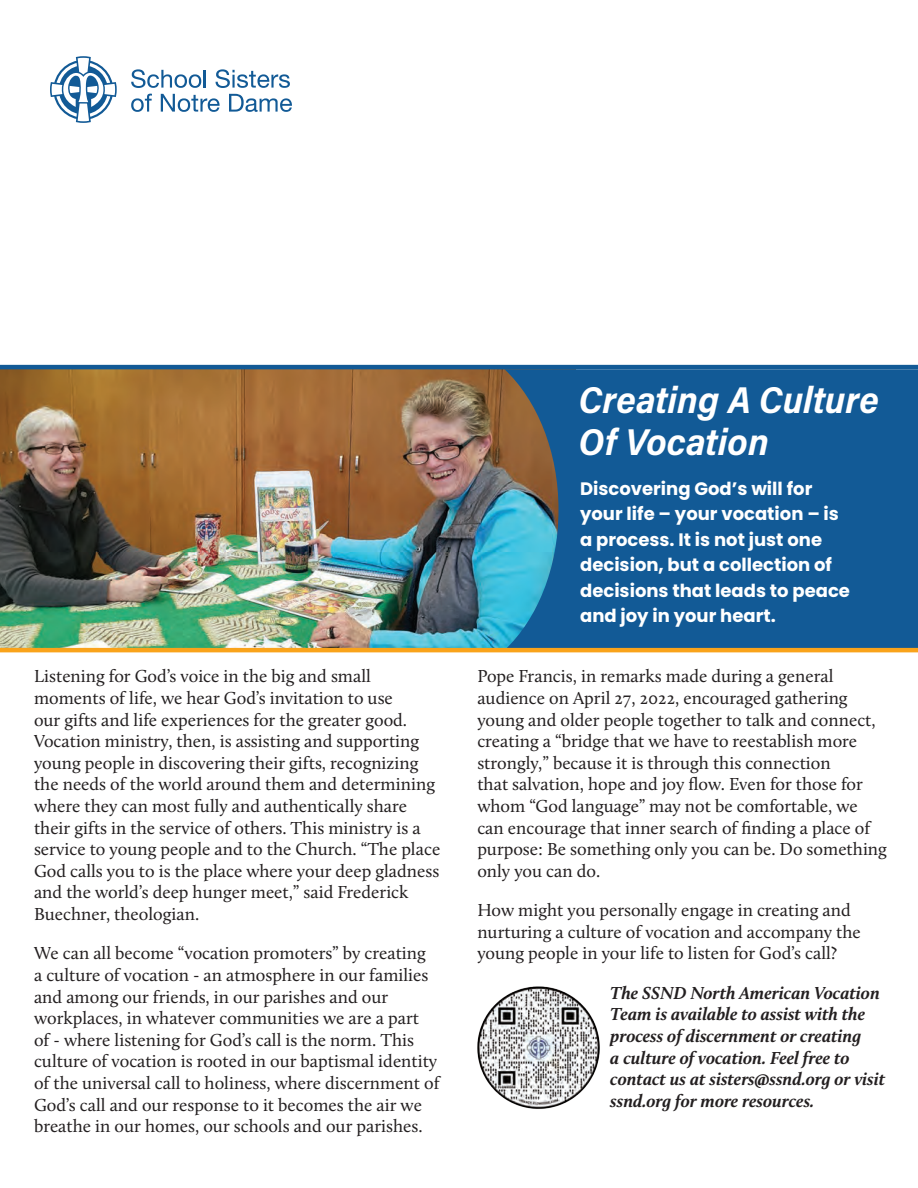
<style>
.page{position:relative;width:918px;height:1188px;background:#fff}
.page>*{position:absolute;margin:0;border:0;box-sizing:border-box;transform-origin:0 0}
.t1{font:37.5px/42px "Acumin Variable Concept";color:#fff}
.t2{font:18px/21.6px "Calluna";color:#231f20}
.t3{font:italic 700 18px/21.6px "Calluna";color:#231f20}
.t4{font:700 18px/25.5px "Poppins";color:#fff}
</style>
<div class="page">
<svg style="left:50px;top:56px;width:67px;height:67px"></svg>
<svg style="left:131px;top:69px;width:75px;height:19px"></svg>
<svg style="left:216px;top:69px;width:74px;height:19px"></svg>
<svg style="left:131px;top:94px;width:21px;height:18px"></svg>
<svg style="left:161px;top:94px;width:59px;height:18px"></svg>
<svg style="left:229px;top:94px;width:63px;height:18px"></svg>
<img style="left:477px;top:986px;width:123px;height:123px">
<img style="left:0;top:369px;width:505px;height:279px">
<svg style="left:505px;top:369px;width:413px;height:279px;fill:#125a96"></svg>
<hr style="left:0;top:365px;width:918px;height:4px;background:#125a96">
<hr style="left:0;top:648px;width:918px;height:4px;background:#f9a31b">
<p class="t2" style="left:34px;top:665px;width:408px">Listening for God’s voice in the big and small moments of life, we hear God’s invitation to use<br>our gifts and life experiences for the greater good.<br>Vocation ministry, then, is assisting and supporting young people in discovering their gifts, recognizing the needs of the world around them and determining where they can most fully and authentically share their gifts in the service of others. This ministry is a service to young people and to the Church. “The place God calls you to is the place where your deep gladness and the world’s deep hunger meet,” said Frederick Buechner, theologian.</p>
<p class="t2" style="left:34px;top:942px;width:407px">We can all become “vocation promoters” by creating<br>a culture of vocation - an atmosphere in our families and among our friends, in our parishes and our workplaces, in whatever communities we are a part<br>of - where listening for God’s call is the norm. This culture of vocation is rooted in our baptismal identity of the universal call to holiness, where discernment of God’s call and our response to it becomes the air we breathe in our homes, our schools and our parishes.</p>
<h1 class="t1" style="left:579px;top:377px;width:302px">Creating A Culture<br>Of Vocation</h1>
<p class="t4" style="left:580px;top:476px;width:271px">Discovering God’s will for your life – your vocation – is a process. It is not just one decision, but a collection of decisions that leads to peace and joy in your heart.</p>
<p class="t2" style="left:477px;top:665px;width:411px">Pope Francis, in remarks made during a general audience on April 27, 2022, encouraged gathering young and older people together to talk and connect, creating a “bridge that we have to reestablish more strongly,” because it is through this connection<br>that salvation, hope and joy flow. Even for those for whom “God language” may not be comfortable, we can encourage that inner search of finding a place of purpose: Be something only you can be. Do something only you can do.</p>
<p class="t2" style="left:477px;top:899px;width:385px">How might you personally engage in creating and nurturing a culture of vocation and accompany the young people in your life to listen for God’s call?</p>
<p class="t3" style="left:610px;top:982px;width:276px">The SSND North American Vocation Team is available to assist with the process of discernment or creating<br>a culture of vocation. Feel free to contact us at sisters@ssnd.org or visit ssnd.org for more resources.</p>
</div>
